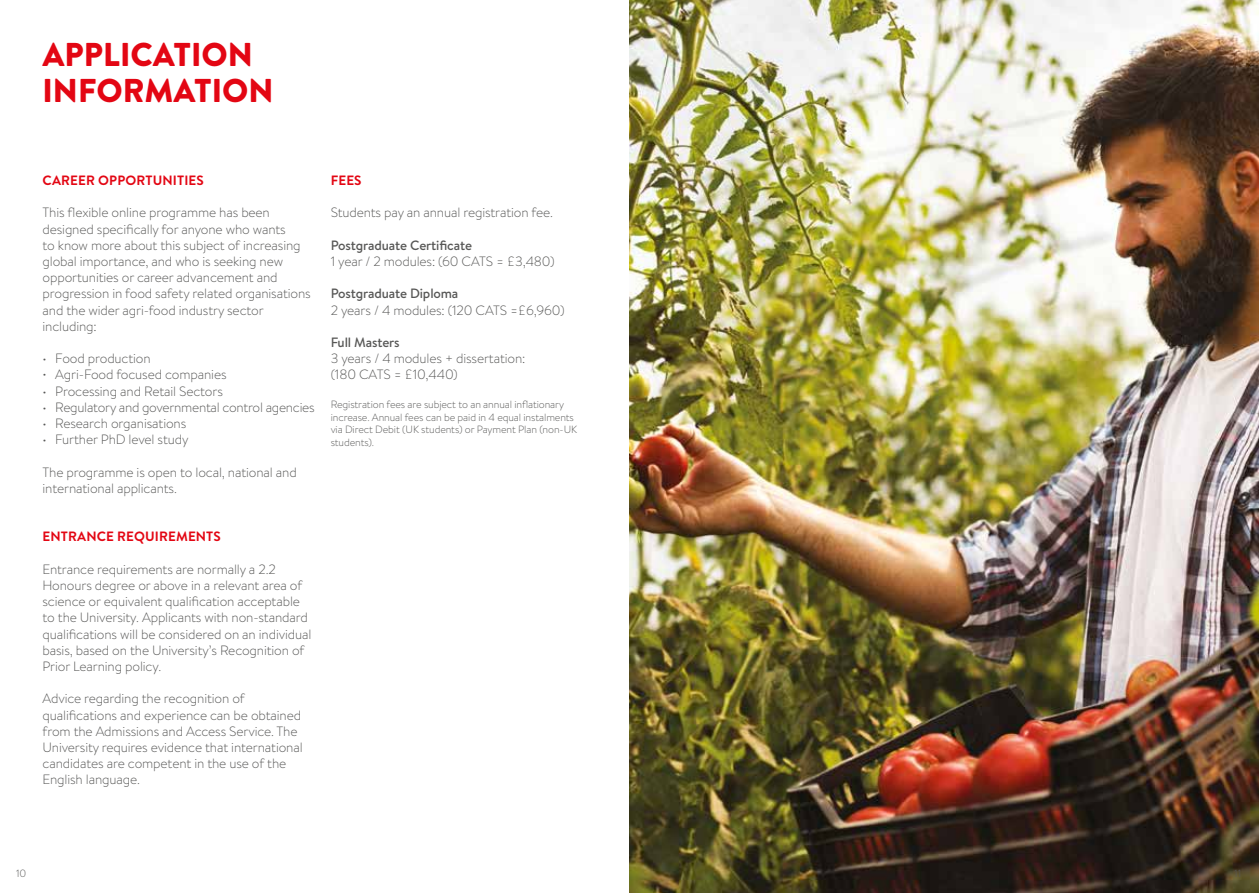
<style>
.page{position:relative;width:1259px;height:893px;background:#fff}
.page>*{position:absolute;margin:0;border:0;box-sizing:border-box;transform-origin:0 0}
.t1{font:900 33px/36px "Brandon Text";color:#e30613}
.t2{font:300 13.5px/16.2px "Brandon Text";letter-spacing:-.01em;color:#575756}
.t3{font:500 13.5px "Brandon Text";letter-spacing:-.01em;color:#575756}
.t4{font:700 13.5px "Brandon Text";letter-spacing:.01em;color:#e30613}
.t5{font:300 10.5px/12.6px "Brandon Text";letter-spacing:-.01em;color:#575756}
</style>
<div class="page">
<img style="left:629px;top:0;width:630px;height:893px">
<h1 class="t1" style="left:43px;top:36px;width:232px">APPLICATION<br>INFORMATION</h1>
<p class="t4" style="left:43px;top:171px;width:163px">CAREER OPPORTUNITIES</p>
<p class="t2" style="left:43px;top:204px;width:270px">This flexible online programme has been designed specifically for anyone who wants<br>to know more about this subject of increasing global importance, and who is seeking new opportunities or career advancement and progression in food safety related organisations and the wider agri-food industry sector including:</p>
<p class="t2" style="left:43px;top:350px;width:110px">• Food production</p>
<p class="t2" style="left:43px;top:366px;width:186px">• Agri-Food focused companies</p>
<p class="t2" style="left:43px;top:382px;width:182px">• Processing and Retail Sectors</p>
<p class="t2" style="left:43px;top:398px;width:274px">• Regulatory and governmental control agencies</p>
<p class="t2" style="left:43px;top:415px;width:145px">• Research organisations</p>
<p class="t2" style="left:43px;top:431px;width:148px">• Further PhD level study</p>
<p class="t2" style="left:43px;top:463px;width:256px">The programme is open to local, national and international applicants.</p>
<p class="t4" style="left:43px;top:527px;width:180px">ENTRANCE REQUIREMENTS</p>
<p class="t2" style="left:43px;top:560px;width:270px">Entrance requirements are normally a 2.2<br>Honours degree or above in a relevant area of science or equivalent qualification acceptable to the University. Applicants with non-standard qualifications will be considered on an individual basis, based on the University’s Recognition of Prior Learning policy.</p>
<p class="t2" style="left:43px;top:690px;width:262px">Advice regarding the recognition of qualifications and experience can be obtained from the Admissions and Access Service. The University requires evidence that international candidates are competent in the use of the English language.</p>
<p class="t4" style="left:331px;top:171px;width:32px">FEES</p>
<p class="t2" style="left:331px;top:204px;width:224px">Students pay an annual registration fee.</p>
<p class="t3" style="left:331px;top:236px;width:143px">Postgraduate Certificate</p>
<p class="t2" style="left:331px;top:253px;width:225px">1 year / 2 modules: (60 CATS = £3,480)</p>
<p class="t3" style="left:331px;top:284px;width:129px">Postgraduate Diploma</p>
<p class="t2" style="left:331px;top:301px;width:235px">2 years / 4 modules: (120 CATS =£6,960)</p>
<p class="t3" style="left:331px;top:333px;width:71px">Full Masters</p>
<p class="t2" style="left:331px;top:350px;width:196px">3 years / 4 modules + dissertation: (180 CATS = £10,440)</p>
<p class="t5" style="left:331px;top:398px;width:248px">Registration fees are subject to an annual inflationary increase. Annual fees can be paid in 4 equal instalments via Direct Debit (UK students) or Payment Plan (non-UK students).</p>
<p class="t5" style="left:16px;top:867px;width:12px">10</p>
<p class="t5" style="left:1234px;top:867px;width:9px">11</p>
</div>
